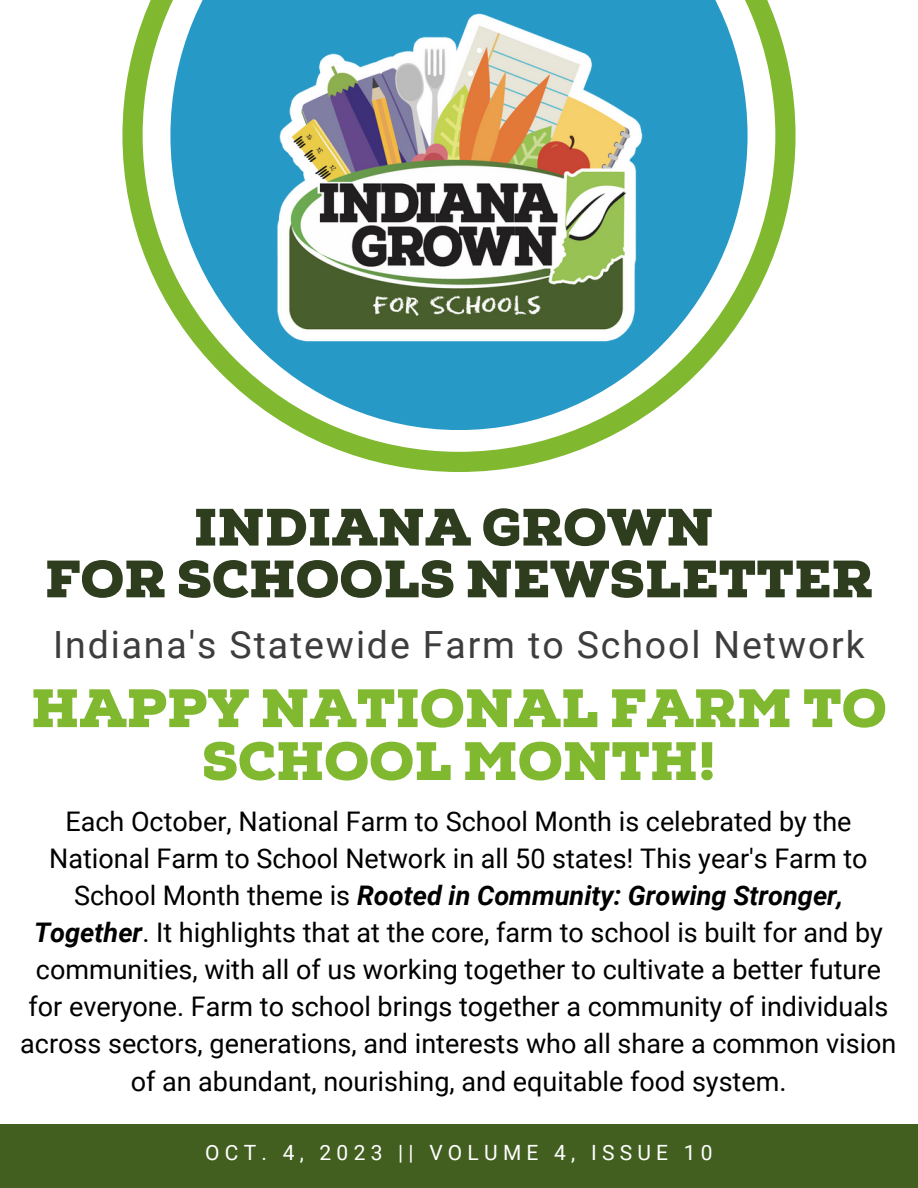
<style>
.page{position:relative;width:918px;height:1188px;background:#fff}
.page>*{position:absolute;margin:0;border:0;box-sizing:border-box;transform-origin:0 0}
.t1{font:900 54px/52.8px "Nexa Slab";color:#80b830;text-align:center}
.t2{font:900 52.5px "Nexa Slab";color:#2d3d1d}
.t3{font:37.5px "Roboto";letter-spacing:.05em;color:#3d3d3d}
.t4{font:27px/37.2px "Roboto";color:#000;text-align:center}
.t5{font:21px "Roboto";letter-spacing:.25em;color:#fff}
.s1{font-weight:700;font-style:italic}
</style>
<div class="page">
<svg style="left:122px;top:0;width:674px;height:472px"></svg>
<div style="left:0;top:1125px;width:918px;height:63px;background:#425f20"></div>
<p class="t2" style="left:194px;top:496px;width:521px">INDIANA GROWN</p>
<p class="t2" style="left:45px;top:548px;width:830px">FOR SCHOOLS NEWSLETTER</p>
<p class="t3" style="left:53px;top:623px;width:813px">Indiana's Statewide Farm to School Network</p>
<p class="t1" style="left:31px;top:684px;width:857px">HAPPY NATIONAL FARM TO<br>SCHOOL MONTH!</p>
<p class="t4" style="left:20px;top:803px;width:878px">Each October, National Farm to School Month is celebrated by the National Farm to School Network in all 50 states! This year's Farm to School Month theme is <span class="s1">Rooted in Community: Growing Stronger, Together</span>. It highlights that at the core, farm to school is built for and by communities, with all of us working together to cultivate a better future for everyone. Farm to school brings together a community of individuals across sectors, generations, and interests who all share a common vision of an abundant, nourishing, and equitable food system.</p>
<p class="t5" style="left:205px;top:1141px;width:509px">OCT. 4, 2023 || VOLUME 4, ISSUE 10</p>
</div>
